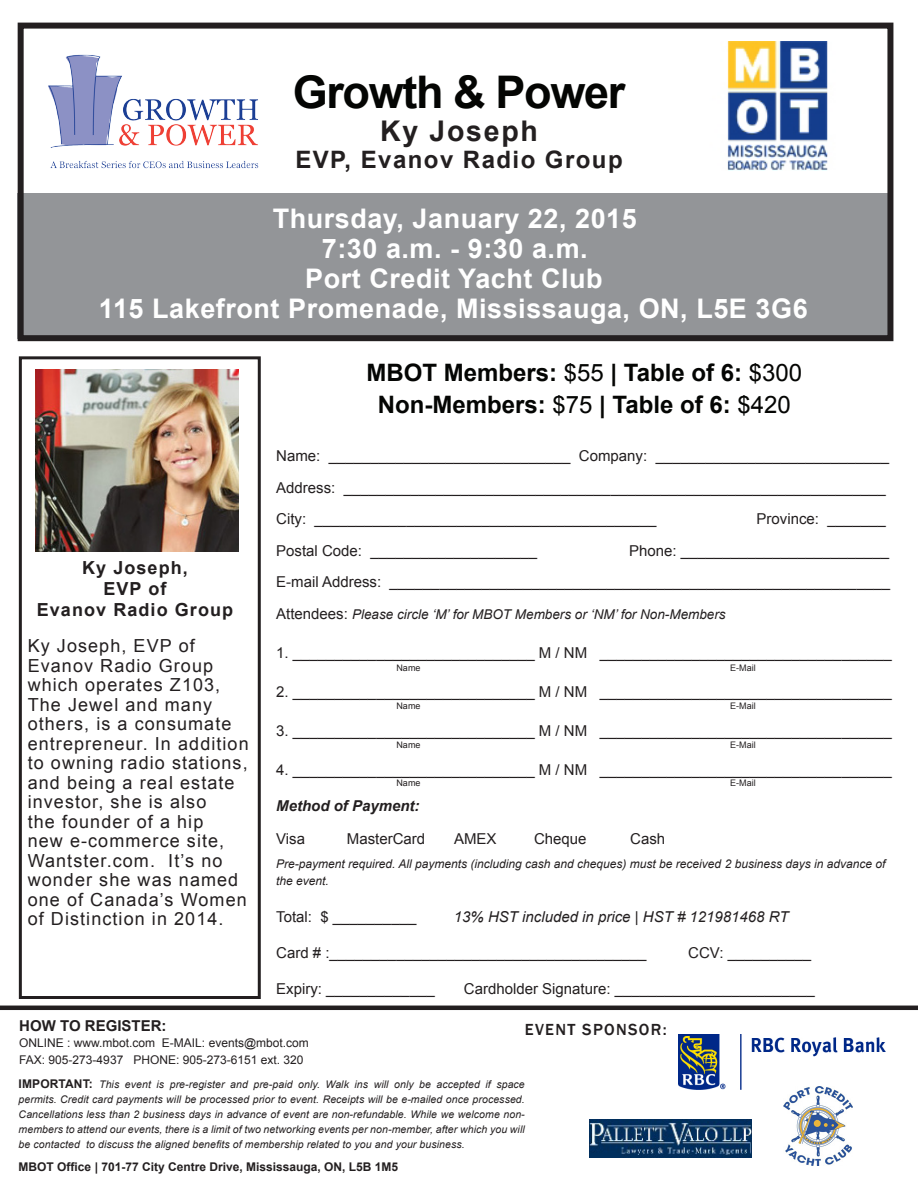
<style>
.page{position:relative;width:918px;height:1188px;background:#fff}
.page>*{position:absolute;margin:0;border:0;box-sizing:border-box;transform-origin:0 0}
.t1{font:700 45px "Arial";letter-spacing:-.03em;color:#040503}
.t2{font:700 28.5px "Arial";letter-spacing:.06em;color:#231f20}
.t3{font:700 27px "Arial";letter-spacing:.02em;color:#fff}
.t4{font:700 24px "Arial";color:#040503}
.t5{font:700 24px "Arial";letter-spacing:.06em;color:#231f20}
.t6{font:18px/19.5px "Arial";letter-spacing:.06em;color:#231f20}
.t7{font:700 18px/21px "Arial";letter-spacing:.06em;color:#231f20;text-align:center}
.t8{font:500 16.5px "Franklin Gothic";letter-spacing:.08em;color:#231f20}
.t9{font:15px "Arial";color:#231f20}
.t10{font:italic 15px "Arial";color:#231f20}
.t11{font:italic 700 15px "Arial";color:#231f20}
.t12{font:700 15px "Arial";color:#231f20}
.t13{font:italic 13.5px "Arial";color:#231f20}
.t14{font:italic 12px/16.5px "Arial";color:#231f20}
.t15{font:12px/16.5px "Arial";color:#231f20}
.t16{font:700 12px "Arial";color:#231f20}
.t17{font:italic 10.5px/15px "Arial";letter-spacing:.01em;color:#231f20;text-align:justify}
.t18{font:9px "Arial";color:#231f20}
.s1{font-weight:400}
.s2{font-style:normal;font-size:15px}
.s3{font-weight:700;font-style:normal;font-size:12px}
</style>
<div class="page">
<div style="left:18px;top:193px;width:872px;height:146px;background:#939598"></div>
<div style="left:18px;top:23px;width:875px;height:318px;border:6px solid #231f20"></div>
<div style="left:19px;top:356px;width:242px;height:643px;border:3px solid #231f20"></div>
<img style="left:727px;top:41px;width:101px;height:130px">
<hr style="left:0;top:1006px;width:918px;height:4px;background:#231f20">
<img style="left:48px;top:54px;width:211px;height:115px">
<img style="left:36px;top:369px;width:202px;height:183px">
<img style="left:679px;top:1035px;width:207px;height:54px">
<img style="left:784px;top:1086px;width:68px;height:79px">
<img style="left:590px;top:1120px;width:161px;height:37px">
<p class="t1" style="left:293px;top:63px;width:334px">Growth &amp; Power</p>
<p class="t2" style="left:380px;top:112px;width:159px">Ky Joseph</p>
<p class="t5" style="left:295px;top:144px;width:329px">EVP, Evanov Radio Group</p>
<p class="t3" style="left:273px;top:200px;width:366px">Thursday, January 22, 2015</p>
<p class="t3" style="left:322px;top:230px;width:267px">7:30 a.m. - 9:30 a.m.</p>
<p class="t3" style="left:305px;top:260px;width:299px">Port Credit Yacht Club</p>
<p class="t3" style="left:99px;top:290px;width:710px">115 Lakefront Promenade, Mississauga, ON, L5E 3G6</p>
<p class="t7" style="left:37px;top:557px;width:198px">Ky Joseph,<br>EVP of<br>Evanov Radio Group</p>
<p class="t6" style="left:28px;top:637px;width:223px">Ky Joseph, EVP of<br>Evanov Radio Group which operates Z103,<br>The Jewel and many others, is a consumate entrepreneur. In addition to owning radio stations, and being a real estate investor, she is also<br>the founder of a hip<br>new e-commerce site,<br>Wantster.com. It’s no wonder she was named one of Canada’s Women of Distinction in 2014.</p>
<p class="t4" style="left:366px;top:356px;width:437px">MBOT Members: <span class="s1">$55</span> | Table of 6: <span class="s1">$300</span></p>
<p class="t4" style="left:378px;top:389px;width:415px">Non-Members: <span class="s1">$75</span> | Table of 6: <span class="s1">$420</span></p>
<p class="t9" style="left:276px;top:446px;width:614px">Name: _____________________________ Company: ____________________________</p>
<p class="t9" style="left:276px;top:478px;width:611px">Address: _________________________________________________________________</p>
<p class="t9" style="left:276px;top:509px;width:382px">City: _________________________________________</p>
<p class="t9" style="left:757px;top:509px;width:131px">Province: _______</p>
<p class="t9" style="left:276px;top:541px;width:263px">Postal Code: ____________________</p>
<p class="t9" style="left:629px;top:541px;width:262px">Phone: _________________________</p>
<p class="t9" style="left:276px;top:572px;width:615px">E-mail Address: ____________________________________________________________</p>
<p class="t13" style="left:276px;top:605px;width:451px"><span class="s2">Attendees:</span> Please circle ‘M’ for MBOT Members or ‘NM’ for Non-Members</p>
<p class="t9" style="left:276px;top:643px;width:617px">1. _____________________________ M / NM ___________________________________</p>
<p class="t9" style="left:276px;top:682px;width:617px">2. _____________________________ M / NM ___________________________________</p>
<p class="t9" style="left:276px;top:721px;width:617px">3. _____________________________ M / NM ___________________________________</p>
<p class="t9" style="left:276px;top:760px;width:617px">4. _____________________________ M / NM ___________________________________</p>
<p class="t11" style="left:276px;top:796px;width:145px">Method of Payment:</p>
<p class="t9" style="left:276px;top:829px;width:30px">Visa</p>
<p class="t9" style="left:347px;top:829px;width:80px">MasterCard</p>
<p class="t9" style="left:454px;top:829px;width:44px">AMEX</p>
<p class="t9" style="left:534px;top:829px;width:54px">Cheque</p>
<p class="t9" style="left:630px;top:829px;width:37px">Cash</p>
<p class="t14" style="left:276px;top:856px;width:611px">Pre-payment required. All payments (including cash and cheques) must be received 2 business days in advance of the event.</p>
<p class="t9" style="left:276px;top:907px;width:142px">Total: $ __________</p>
<p class="t10" style="left:454px;top:907px;width:336px">13% HST included in price | HST # 121981468 RT</p>
<p class="t9" style="left:276px;top:943px;width:372px">Card # :______________________________________</p>
<p class="t9" style="left:688px;top:943px;width:124px">CCV: __________</p>
<p class="t9" style="left:276px;top:979px;width:160px">Expiry: _____________</p>
<p class="t9" style="left:464px;top:979px;width:353px">Cardholder Signature: ________________________</p>
<p class="t18" style="left:396px;top:662px;width:26px">Name</p>
<p class="t18" style="left:396px;top:700px;width:26px">Name</p>
<p class="t18" style="left:396px;top:738px;width:26px">Name</p>
<p class="t18" style="left:396px;top:777px;width:26px">Name</p>
<p class="t18" style="left:730px;top:662px;width:27px">E-Mail</p>
<p class="t18" style="left:730px;top:700px;width:27px">E-Mail</p>
<p class="t18" style="left:730px;top:738px;width:27px">E-Mail</p>
<p class="t18" style="left:730px;top:777px;width:27px">E-Mail</p>
<p class="t12" style="left:19px;top:1015px;width:149px">HOW TO REGISTER:</p>
<p class="t15" style="left:19px;top:1035px;width:291px">ONLINE : www.mbot.com E-MAIL: events@mbot.com<br>FAX: 905-273-4937 PHONE: 905-273-6151 ext. 320</p>
<p class="t17" style="left:19px;top:1077px;width:508px"><span class="s3">IMPORTANT:</span> This event is pre-register and pre-paid only. Walk ins will only be accepted if space permits. Credit card payments will be processed prior to event. Receipts will be e-mailed once processed.<br>Cancellations less than 2 business days in advance of event are non-refundable. While we welcome non&shy;members to attend our events, there is a limit of two networking events per non-member, after which you will be contacted to discuss the aligned benefits of membership related to you and your business.</p>
<p class="t16" style="left:19px;top:1159px;width:381px">MBOT Office | 701-77 City Centre Drive, Mississauga, ON, L5B 1M5</p>
<p class="t8" style="left:525px;top:1020px;width:143px">EVENT SPONSOR:</p>
</div>
